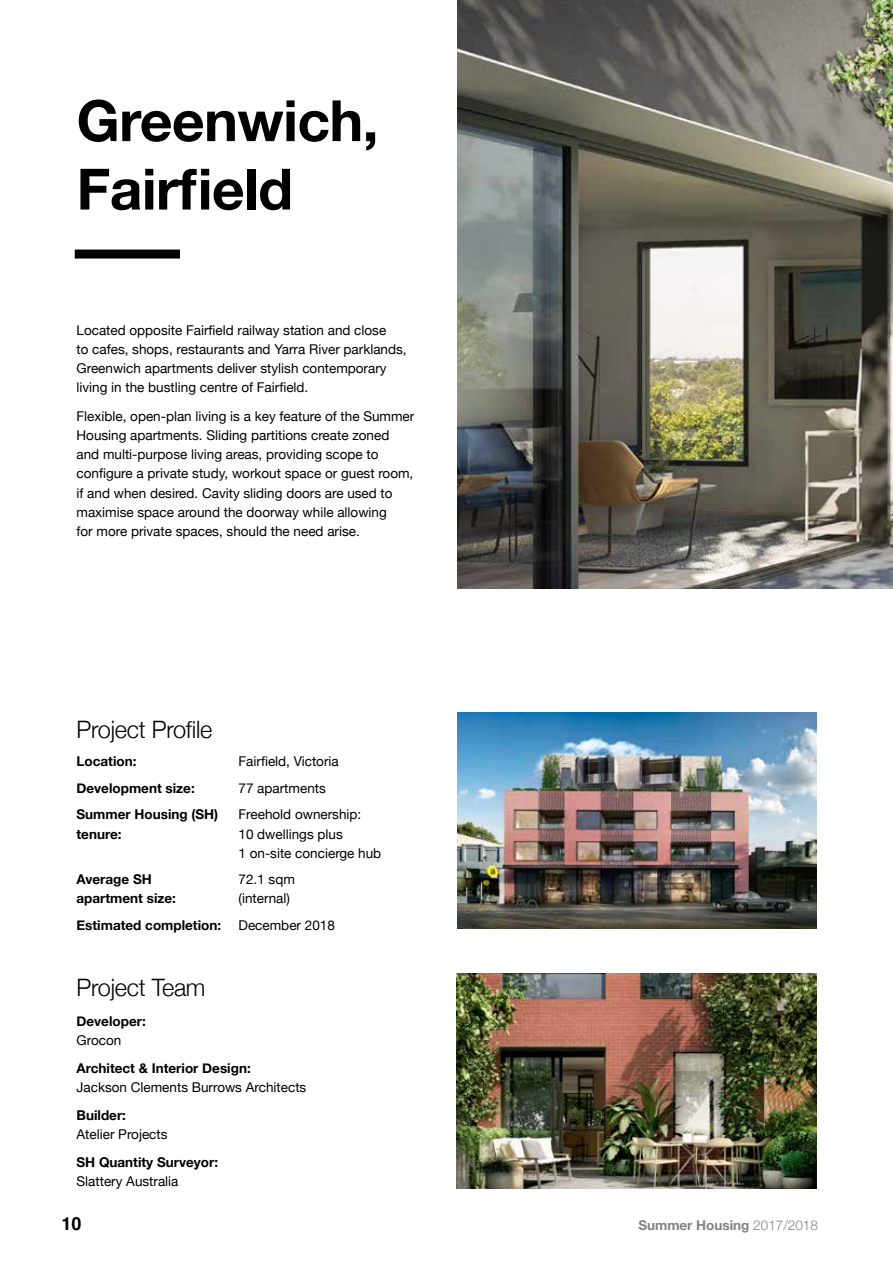
<style>
.page{position:relative;width:893px;height:1263px;background:#fff}
.page>*{position:absolute;margin:0;border:0;box-sizing:border-box;transform-origin:0 0}
.t1{font:700 57px/68.4px "Helvetica Neue";letter-spacing:-.01em;color:#000}
.t2{font:300 24px "Helvetica Neue";letter-spacing:-.01em;color:#000}
.t3{font:700 18px "Helvetica";color:#000}
.t4{font:13.5px/19.2px "Helvetica Neue";color:#000}
.t5{font:700 13.5px "Helvetica Neue";color:#000}
.t6{font:700 13.5px "Helvetica Neue";color:#808285}
.s1{font-weight:300}
</style>
<div class="page">
<img style="left:457px;top:973px;width:359px;height:215px">
<img style="left:457px;top:713px;width:359px;height:215px">
<div style="left:75px;top:250px;width:105px;height:9px;background:#000"></div>
<img style="left:457px;top:0;width:436px;height:589px">
<h1 class="t1" style="left:77px;top:88px;width:303px">Greenwich,<br>Fairfield</h1>
<p class="t4" style="left:77px;top:321px;width:332px">Located opposite Fairfield railway station and close<br>to cafes, shops, restaurants and Yarra River parklands, Greenwich apartments deliver stylish contemporary living in the bustling centre of Fairfield.</p>
<p class="t4" style="left:77px;top:407px;width:339px">Flexible, open-plan living is a key feature of the Summer Housing apartments. Sliding partitions create zoned and multi-purpose living areas, providing scope to configure a private study, workout space or guest room, if and when desired. Cavity sliding doors are used to maximise space around the doorway while allowing<br>for more private spaces, should the need arise.</p>
<h2 class="t2" style="left:77px;top:710px;width:137px">Project Profile</h2>
<p class="t5" style="left:77px;top:751px;width:61px">Location:</p>
<p class="t4" style="left:239px;top:753px;width:102px">Fairfield, Victoria</p>
<p class="t5" style="left:77px;top:777px;width:120px">Development size:</p>
<p class="t4" style="left:239px;top:779px;width:89px">77 apartments</p>
<p class="t5" style="left:77px;top:804px;width:143px">Summer Housing (SH)</p>
<p class="t4" style="left:239px;top:806px;width:124px">Freehold ownership:</p>
<p class="t5" style="left:77px;top:823px;width:47px">tenure:</p>
<p class="t4" style="left:239px;top:825px;width:144px">10 dwellings plus<br>1 on-site concierge hub</p>
<p class="t5" style="left:77px;top:869px;width:77px">Average SH</p>
<p class="t4" style="left:239px;top:870px;width:58px">72.1 sqm</p>
<p class="t5" style="left:77px;top:888px;width:101px">apartment size:</p>
<p class="t4" style="left:239px;top:890px;width:53px">(internal)</p>
<p class="t5" style="left:77px;top:914px;width:146px">Estimated completion:</p>
<p class="t4" style="left:239px;top:916px;width:98px">December 2018</p>
<h2 class="t2" style="left:77px;top:968px;width:131px">Project Team</h2>
<p class="t5" style="left:77px;top:1010px;width:71px">Developer:</p>
<p class="t4" style="left:77px;top:1032px;width:46px">Grocon</p>
<p class="t5" style="left:77px;top:1057px;width:176px">Architect &amp; Interior Design:</p>
<p class="t4" style="left:77px;top:1079px;width:231px">Jackson Clements Burrows Architects</p>
<p class="t5" style="left:77px;top:1104px;width:51px">Builder:</p>
<p class="t4" style="left:77px;top:1126px;width:92px">Atelier Projects</p>
<p class="t5" style="left:77px;top:1151px;width:143px">SH Quantity Surveyor:</p>
<p class="t4" style="left:77px;top:1173px;width:103px">Slattery Australia</p>
<h3 class="t3" style="left:61px;top:1209px;width:22px">10</h3>
<p class="t6" style="left:638px;top:1214px;width:181px">Summer Housing <span class="s1">2017/2018</span></p>
</div>
